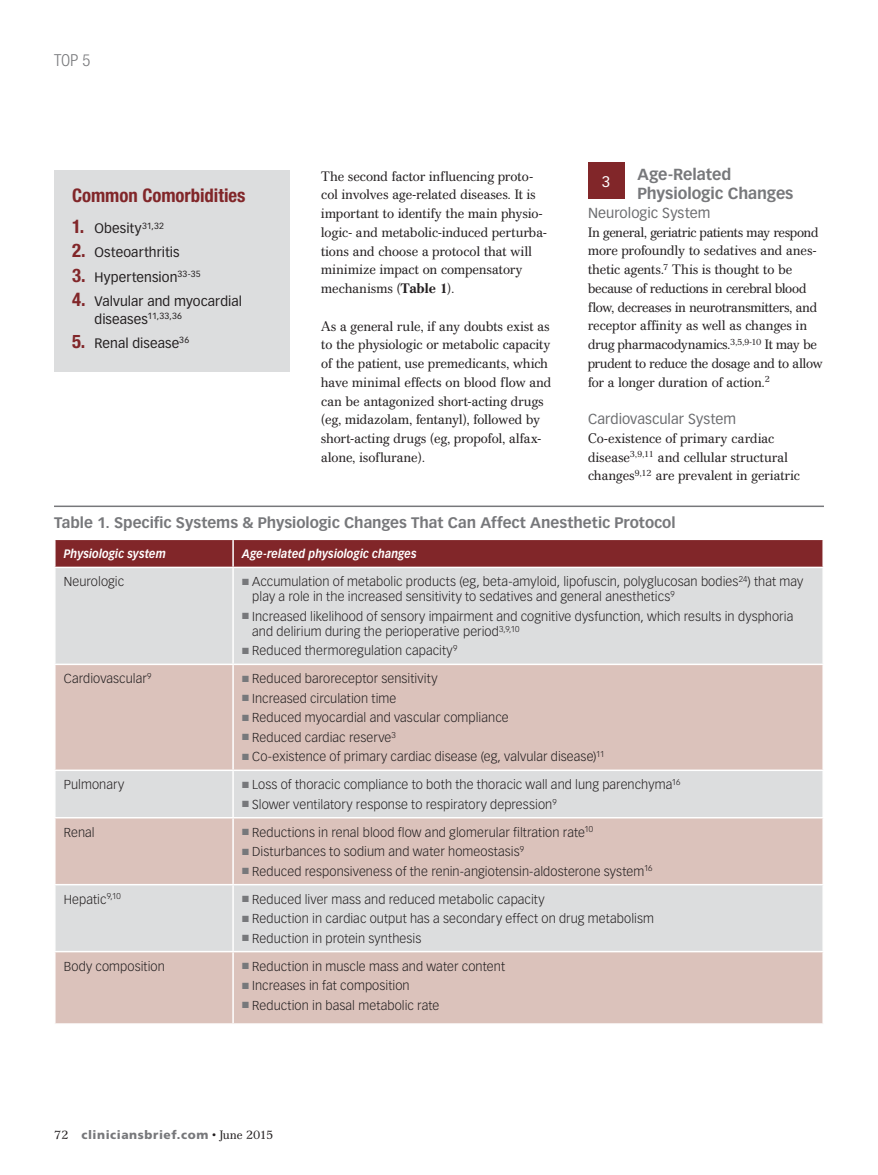
<style>
.page{position:relative;width:878px;height:1175px;background:#fff}
.page>*{position:absolute;margin:0;border:0;box-sizing:border-box;transform-origin:0 0}
.sidebar_Head__brow{font:700 condensed 18.75px "Helvetica Neue LT Std";color:#812629}
.department{font:300 condensed 16.5px "Helvetica Neue LT Std";color:#77787b}
.Head_A{font:700 15.75px/18.8px "Vectora LT Std";letter-spacing:-.005em;color:#77787b}
.Head_A-2{font:700 15px "Vectora LT Std";color:#77787b}
.t1{font:15px "Vectora LT Std";color:#fff}
.Head_B{font:14.25px "Vectora LT Std";letter-spacing:.005em;color:#6d6e71}
.Body_Cremona_9_12{font:13.5px/18.8px "Cremona";letter-spacing:.01em;color:#231f20}
.Sidebar_Text{font:13.5px/18px "Vectora LT Std";letter-spacing:.01em;color:#231f20}
.Table_Body{font:300 12.75px/15px "Vectora LT Std";letter-spacing:.005em;color:#231f20}
.Table_Subhead{font:italic 700 12px "Vectora LT Std";letter-spacing:.01em;color:#fff;scale:.9 1}
.t2{font:900 12px "Frutiger";letter-spacing:.05em;color:#77787b}
.s1{font-family:"Helvetica Neue LT Std";font-weight:700;font-stretch:condensed;font-size:18.75px;color:#812629}
.s2{font-weight:700}
.s3{color:#77787b}
.s4{font-family:"Cremona";font-weight:400;color:#231f20}
</style>
<div class="page">
<div style="left:54px;top:171px;width:235px;height:201px;background:#dcddde"></div>
<hr style="left:54px;top:505px;width:770px;height:2px;background:#77787b">
<div style="left:56px;top:540px;width:766px;height:26px;background:#812629"></div>
<div style="left:56px;top:568px;width:766px;height:95px;background:#dcddde"></div>
<svg style="left:56px;top:665px;width:766px;height:358px;background:#dbcac6"></svg>
<hr style="left:232px;top:540px;width:2px;height:26px;background:#fff">
<hr style="left:232px;top:568px;width:2px;height:95px;background:#fff">
<hr style="left:232px;top:771px;width:2px;height:46px;background:#fff">
<hr style="left:232px;top:885px;width:2px;height:65px;background:#fff">
<hr style="left:54px;top:769px;width:179px;height:2px;background:#fff">
<hr style="left:232px;top:665px;width:2px;height:104px;background:#fff">
<hr style="left:233px;top:769px;width:590px;height:2px;background:#fff">
<hr style="left:54px;top:817px;width:179px;height:1px;background:#fff">
<hr style="left:54px;top:884px;width:179px;height:1px;background:#fff">
<hr style="left:233px;top:817px;width:590px;height:1px;background:#fff">
<hr style="left:232px;top:818px;width:2px;height:66px;background:#fff">
<hr style="left:233px;top:884px;width:590px;height:1px;background:#fff">
<hr style="left:54px;top:950px;width:179px;height:2px;background:#fff">
<hr style="left:233px;top:950px;width:590px;height:2px;background:#fff">
<hr style="left:232px;top:952px;width:2px;height:71px;background:#fff">
<div style="left:588px;top:163px;width:36px;height:36px;background:#812629"></div>
<p class="department" style="left:54px;top:50px;width:38px">TOP 5</p>
<p class="sidebar_Head__brow" style="left:72px;top:184px;width:175px">Common Comorbidities</p>
<p class="Sidebar_Text" style="left:72px;top:220px;width:94px"><span class="s1">1.</span> Obesity<sup>31,32</sup></p>
<p class="Sidebar_Text" style="left:72px;top:244px;width:109px"><span class="s1">2.</span> Osteoarthritis</p>
<p class="Sidebar_Text" style="left:72px;top:268px;width:130px"><span class="s1">3.</span> Hypertension<sup>33-35</sup></p>
<p class="Sidebar_Text" style="left:94px;top:292px;width:149px;text-indent:-22px"><span class="s1">4.</span> Valvular and myocardial diseases<sup>11,33,36</sup></p>
<p class="Sidebar_Text" style="left:72px;top:334px;width:119px"><span class="s1">5.</span> Renal disease<sup>36</sup></p>
<p class="Body_Cremona_9_12" style="left:321px;top:167px;width:227px">The second factor influencing proto&shy;col involves age-related diseases. It is important to identify the main physio&shy;logic- and metabolic-induced perturba&shy;tions and choose a protocol that will minimize impact on compensatory mechanisms (<span class="s2">Table 1</span>).</p>
<p class="Body_Cremona_9_12" style="left:321px;top:317px;width:231px">As a general rule, if any doubts exist as to the physiologic or metabolic capacity of the patient, use premedicants, which have minimal effects on blood flow and can be antagonized short-acting drugs (eg, midazolam, fentanyl), followed by short-acting drugs (eg, propofol, alfax&shy;alone, isoflurane).</p>
<p class="Head_A" style="left:637px;top:165px;width:157px">Age-Related<br>Physiologic Changes</p>
<p class="Head_B" style="left:588px;top:204px;width:124px">Neurologic System</p>
<p class="Body_Cremona_9_12" style="left:588px;top:223px;width:236px">In general, geriatric patients may respond more profoundly to sedatives and anes&shy;thetic agents.<sup>7</sup> This is thought to be because of reductions in cerebral blood flow, decreases in neurotransmitters, and receptor affinity as well as changes in drug pharmacodynamics.<sup>3,5,9-10</sup> It may be prudent to reduce the dosage and to allow for a longer duration of action.<sup>2</sup></p>
<p class="Head_B" style="left:588px;top:411px;width:150px">Cardiovascular System</p>
<p class="Body_Cremona_9_12" style="left:588px;top:429px;width:213px">Co-existence of primary cardiac disease<sup>3,9,11</sup> and cellular structural changes<sup>9,12</sup> are prevalent in geriatric</p>
<p class="t1" style="left:602px;top:172px;width:10px">3</p>
<p class="Head_A-2" style="left:54px;top:513px;width:623px">Table 1. Specific Systems &amp; Physiologic Changes That Can Affect Anesthetic Protocol</p>
<p class="Table_Subhead" style="left:64px;top:547px;width:115px">Physiologic system</p>
<p class="Table_Subhead" style="left:242px;top:547px;width:195px">Age-related physiologic changes</p>
<p class="Table_Body" style="left:64px;top:574px;width:62px">Neurologic</p>
<p class="Table_Body" style="left:252px;top:574px;width:552px;text-indent:-10px"><span class="s3">■</span> Accumulation of metabolic products (eg, beta-amyloid, lipofuscin, polyglucosan bodies<sup>24</sup>) that may play a role in the increased sensitivity to sedatives and general anesthetics<sup>9</sup></p>
<p class="Table_Body" style="left:252px;top:609px;width:542px;text-indent:-10px"><span class="s3">■</span> Increased likelihood of sensory impairment and cognitive dysfunction, which results in dysphoria and delirium during the perioperative period<sup>3,9,10</sup></p>
<p class="Table_Body" style="left:242px;top:643px;width:217px"><span class="s3">■</span> Reduced thermoregulation capacity<sup>9</sup></p>
<p class="Table_Body" style="left:64px;top:671px;width:89px">Cardiovascular<sup>9</sup></p>
<p class="Table_Body" style="left:242px;top:671px;width:197px"><span class="s3">■</span> Reduced baroreceptor sensitivity</p>
<p class="Table_Body" style="left:242px;top:691px;width:156px"><span class="s3">■</span> Increased circulation time</p>
<p class="Table_Body" style="left:242px;top:710px;width:268px"><span class="s3">■</span> Reduced myocardial and vascular compliance</p>
<p class="Table_Body" style="left:242px;top:730px;width:155px"><span class="s3">■</span> Reduced cardiac reserve<sup>3</sup></p>
<p class="Table_Body" style="left:242px;top:749px;width:364px"><span class="s3">■</span> Co-existence of primary cardiac disease (eg, valvular disease)<sup>11</sup></p>
<p class="Table_Body" style="left:64px;top:777px;width:62px">Pulmonary</p>
<p class="Table_Body" style="left:242px;top:777px;width:439px"><span class="s3">■</span> Loss of thoracic compliance to both the thoracic wall and lung parenchyma<sup>16</sup></p>
<p class="Table_Body" style="left:242px;top:797px;width:316px"><span class="s3">■</span> Slower ventilatory response to respiratory depression<sup>9</sup></p>
<p class="Table_Body" style="left:64px;top:824px;width:32px">Renal</p>
<p class="Table_Body" style="left:242px;top:824px;width:352px"><span class="s3">■</span> Reductions in renal blood flow and glomerular filtration rate<sup>10</sup></p>
<p class="Table_Body" style="left:242px;top:844px;width:283px"><span class="s3">■</span> Disturbances to sodium and water homeostasis<sup>9</sup></p>
<p class="Table_Body" style="left:242px;top:863px;width:412px"><span class="s3">■</span> Reduced responsiveness of the renin-angiotensin-aldosterone system<sup>16</sup></p>
<p class="Table_Body" style="left:64px;top:891px;width:58px">Hepatic<sup>9,10</sup></p>
<p class="Table_Body" style="left:242px;top:891px;width:304px"><span class="s3">■</span> Reduced liver mass and reduced metabolic capacity</p>
<p class="Table_Body" style="left:242px;top:911px;width:413px"><span class="s3">■</span> Reduction in cardiac output has a secondary effect on drug metabolism</p>
<p class="Table_Body" style="left:242px;top:930px;width:181px"><span class="s3">■</span> Reduction in protein synthesis</p>
<p class="Table_Body" style="left:64px;top:958px;width:103px">Body composition</p>
<p class="Table_Body" style="left:242px;top:958px;width:264px"><span class="s3">■</span> Reduction in muscle mass and water content</p>
<p class="Table_Body" style="left:242px;top:978px;width:169px"><span class="s3">■</span> Increases in fat composition</p>
<p class="Table_Body" style="left:242px;top:997px;width:199px"><span class="s3">■</span> Reduction in basal metabolic rate</p>
<p class="t2" style="left:54px;top:1128px;width:221px"><span class="s4">72</span> cliniciansbrief.com <span class="s4">• June 2015</span></p>
</div>
